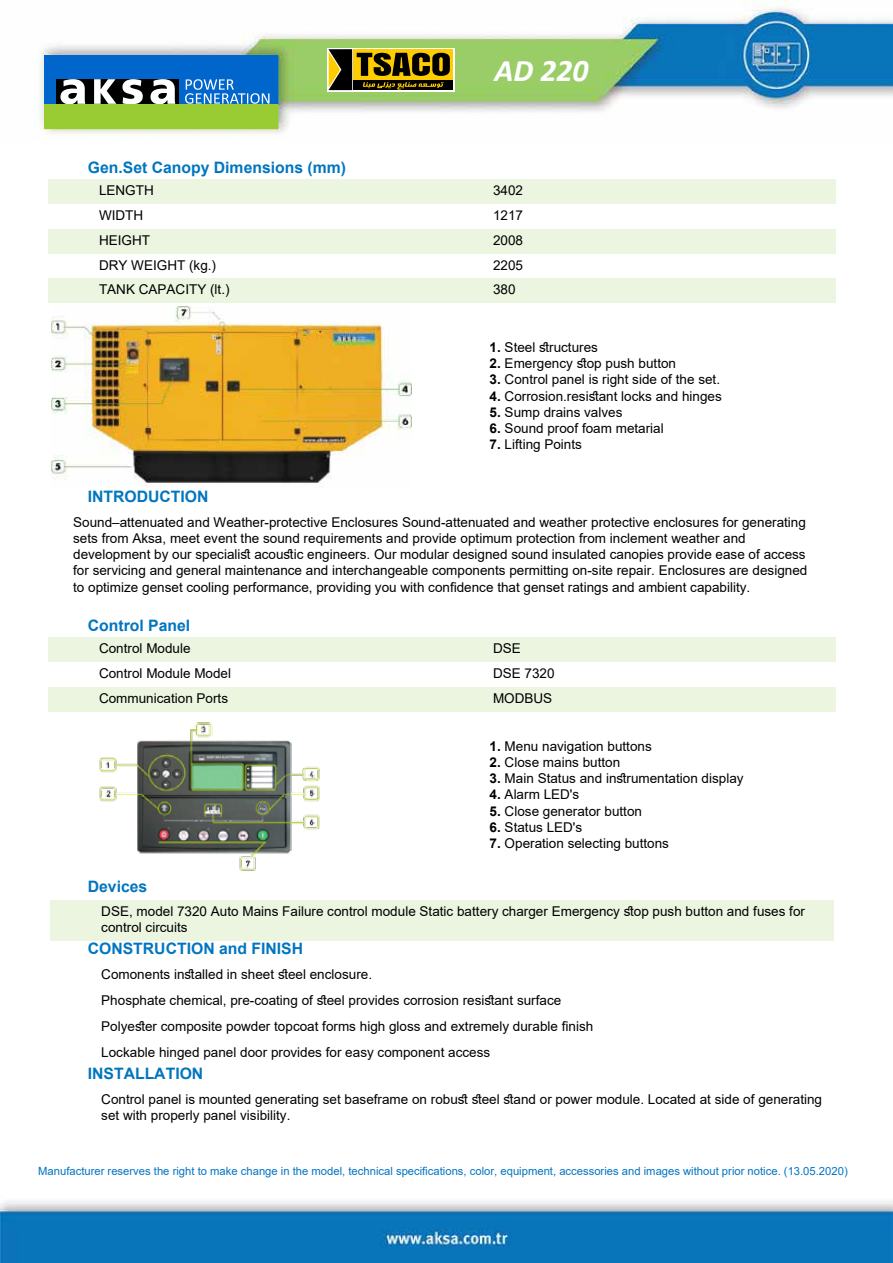
<style>
.page{position:relative;width:893px;height:1263px;background:#fff}
.page>*{position:absolute;margin:0;border:0;box-sizing:border-box;transform-origin:0 0}
.t1{font:italic 700 31.5px "Calibri";color:#fff}
.t2{font:700 15.75px "Arial";color:#0076bf}
.t3{font:13.5px/16.2px "Arial";color:#000}
.t4{font:11.25px "Arial";color:#0075c4}
.s1{font-weight:700}
</style>
<div class="page">
<img style="left:36px;top:0;width:856px;height:138px">
<img style="left:0;top:1200px;width:892px;height:63px">
<div style="left:48px;top:179px;width:394px;height:25px;background:#ebf5e0"></div>
<div style="left:442px;top:179px;width:394px;height:25px;background:#ebf5e0"></div>
<div style="left:48px;top:229px;width:394px;height:25px;background:#ebf5e0"></div>
<div style="left:442px;top:229px;width:394px;height:25px;background:#ebf5e0"></div>
<div style="left:48px;top:278px;width:394px;height:25px;background:#ebf5e0"></div>
<div style="left:442px;top:278px;width:394px;height:25px;background:#ebf5e0"></div>
<div style="left:48px;top:637px;width:394px;height:25px;background:#ebf5e0"></div>
<div style="left:442px;top:637px;width:394px;height:25px;background:#ebf5e0"></div>
<div style="left:48px;top:687px;width:394px;height:25px;background:#ebf5e0"></div>
<div style="left:442px;top:687px;width:394px;height:25px;background:#ebf5e0"></div>
<div style="left:51px;top:901px;width:783px;height:40px;background:#ebf5e0"></div>
<img style="left:52px;top:307px;width:360px;height:179px">
<img style="left:99px;top:722px;width:221px;height:149px">
<svg style="left:327px;top:48px;width:127px;height:44px"></svg>
<div style="left:353px;top:49px;width:100px;height:30px;background:#fc0"></div>
<div style="left:353px;top:81px;width:100px;height:9px;background:#000"></div>
<svg style="left:328px;top:49px;width:122px;height:41px"></svg>
<div style="left:44px;top:104px;width:234px;height:24px;background:#9c3"></div>
<div style="left:44px;top:55px;width:234px;height:49px;background:#06c"></div>
<div style="left:57px;top:79px;width:122px;height:25px;background:#000"></div>
<svg style="left:60px;top:79px;width:25px;height:25px"></svg>
<svg style="left:150px;top:79px;width:25px;height:25px"></svg>
<svg style="left:122px;top:79px;width:21px;height:25px"></svg>
<svg style="left:94px;top:79px;width:22px;height:25px"></svg>
<svg style="left:185px;top:79px;width:84px;height:25px"></svg>
<h1 class="t1" style="left:494px;top:48px;width:95px">AD 220</h1>
<p class="t2" style="left:88px;top:156px;width:260px">Gen.Set Canopy Dimensions (mm)</p>
<p class="t3" style="left:99px;top:182px;width:56px">LENGTH</p>
<p class="t3" style="left:493px;top:182px;width:32px">3402</p>
<p class="t3" style="left:99px;top:207px;width:46px">WIDTH</p>
<p class="t3" style="left:493px;top:207px;width:32px">1217</p>
<p class="t3" style="left:99px;top:232px;width:53px">HEIGHT</p>
<p class="t3" style="left:493px;top:232px;width:32px">2008</p>
<p class="t3" style="left:99px;top:257px;width:119px">DRY WEIGHT (kg.)</p>
<p class="t3" style="left:493px;top:257px;width:32px">2205</p>
<p class="t3" style="left:99px;top:281px;width:132px">TANK CAPACITY (lt.)</p>
<p class="t3" style="left:493px;top:281px;width:24px">380</p>
<p class="t3" style="left:489px;top:339px;width:110px"><span class="s1">1.</span> Steel structures</p>
<p class="t3" style="left:489px;top:355px;width:188px"><span class="s1">2.</span> Emergency stop push button</p>
<p class="t3" style="left:489px;top:371px;width:232px"><span class="s1">3.</span> Control panel is right side of the set.</p>
<p class="t3" style="left:489px;top:388px;width:234px"><span class="s1">4.</span> Corrosion.resistant locks and hinges</p>
<p class="t3" style="left:489px;top:404px;width:134px"><span class="s1">5.</span> Sump drains valves</p>
<p class="t3" style="left:489px;top:420px;width:176px"><span class="s1">6.</span> Sound proof foam metarial</p>
<p class="t3" style="left:489px;top:436px;width:94px"><span class="s1">7.</span> Lifting Points</p>
<p class="t2" style="left:88px;top:486px;width:122px">INTRODUCTION</p>
<p class="t3" style="left:73px;top:514px;width:735px">Sound–attenuated and Weather-protective Enclosures Sound-attenuated and weather protective enclosures for generating sets from Aksa, meet event the sound requirements and provide optimum protection from inclement weather and development by our specialist acoustic engineers. Our modular designed sound insulated canopies provide ease of access for servicing and general maintenance and interchangeable components permitting on-site repair. Enclosures are designed to optimize genset cooling performance, providing you with confidence that genset ratings and ambient capability.</p>
<p class="t2" style="left:88px;top:614px;width:104px">Control Panel</p>
<p class="t3" style="left:99px;top:640px;width:93px">Control Module</p>
<p class="t3" style="left:493px;top:640px;width:29px">DSE</p>
<p class="t3" style="left:99px;top:665px;width:134px">Control Module Model</p>
<p class="t3" style="left:493px;top:665px;width:63px">DSE 7320</p>
<p class="t3" style="left:99px;top:690px;width:131px">Communication Ports</p>
<p class="t3" style="left:493px;top:690px;width:61px">MODBUS</p>
<p class="t3" style="left:489px;top:738px;width:164px"><span class="s1">1.</span> Menu navigation buttons</p>
<p class="t3" style="left:489px;top:754px;width:132px"><span class="s1">2.</span> Close mains button</p>
<p class="t3" style="left:489px;top:770px;width:255px"><span class="s1">3.</span> Main Status and instrumentation display</p>
<p class="t3" style="left:489px;top:786px;width:91px"><span class="s1">4.</span> Alarm LED's</p>
<p class="t3" style="left:489px;top:803px;width:154px"><span class="s1">5.</span> Close generator button</p>
<p class="t3" style="left:489px;top:819px;width:94px"><span class="s1">6.</span> Status LED's</p>
<p class="t3" style="left:489px;top:835px;width:181px"><span class="s1">7.</span> Operation selecting buttons</p>
<p class="t2" style="left:88px;top:875px;width:61px">Devices</p>
<p class="t3" style="left:101px;top:903px;width:705px">DSE, model 7320 Auto Mains Failure control module Static battery charger Emergency stop push button and fuses for control circuits</p>
<p class="t2" style="left:88px;top:938px;width:217px">CONSTRUCTION and FINISH</p>
<p class="t3" style="left:101px;top:961px;width:493px;line-height:26.1px">Comonents installed in sheet steel enclosure.<br>Phosphate chemical, pre-coating of steel provides corrosion resistant surface Polyester composite powder topcoat forms high gloss and extremely durable finish Lockable hinged panel door provides for easy component access</p>
<p class="t2" style="left:88px;top:1063px;width:117px">INSTALLATION</p>
<p class="t3" style="left:101px;top:1091px;width:722px">Control panel is mounted generating set baseframe on robust steel stand or power module. Located at side of generating set with properly panel visibility.</p>
<p class="t4" style="left:38px;top:1163px;width:811px">Manufacturer reserves the right to make change in the model, technical specifications, color, equipment, accessories and images without prior notice. (13.05.2020)</p>
</div>
